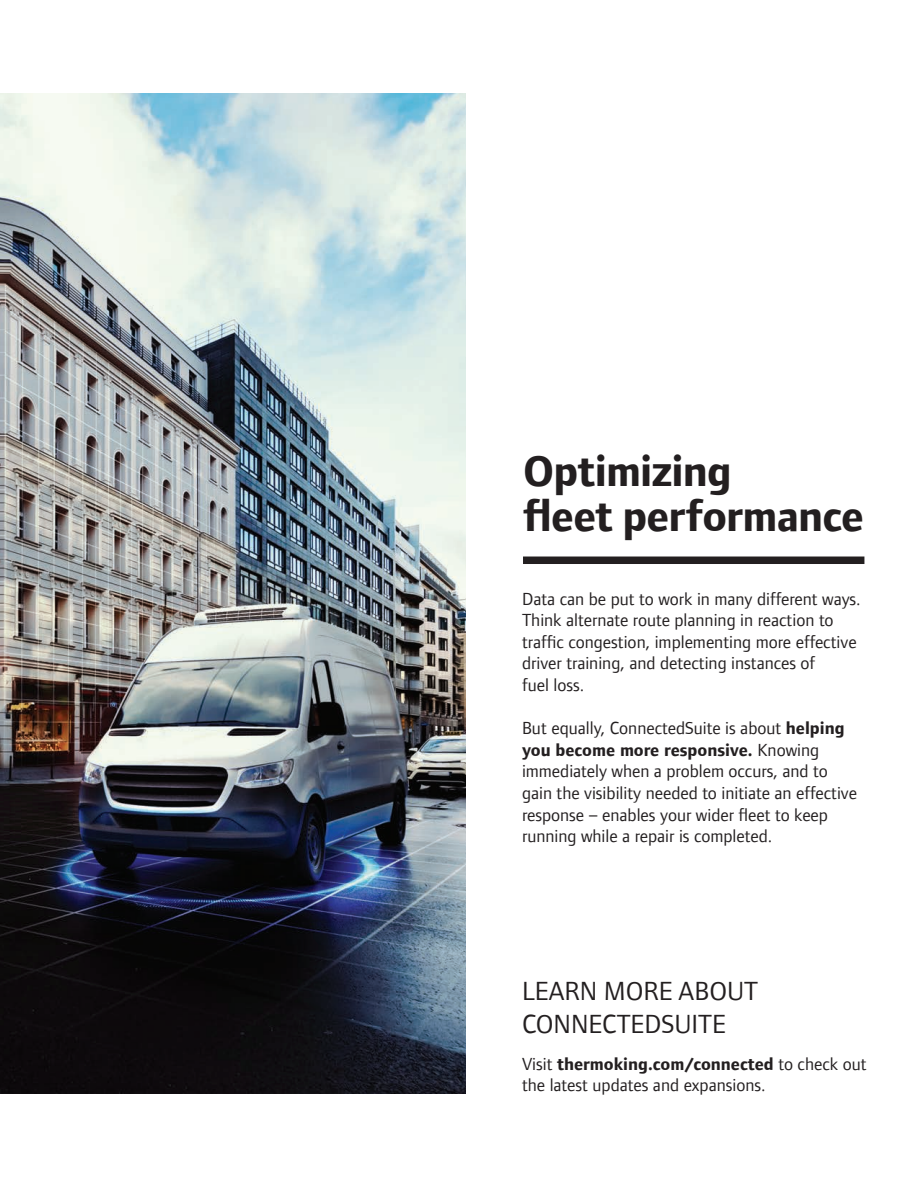
<style>
.page{position:relative;width:918px;height:1188px;background:#fff}
.page>*{position:absolute;margin:0;border:0;box-sizing:border-box;transform-origin:0 0}
.t1{font:700 45px/45px "Foundry Form Sans";letter-spacing:-.015em;color:#231f20}
.t2{font:27px/32.4px "Foundry Form Sans";color:#231f20}
.t3{font:18px/21.6px "Foundry Form Sans";color:#231f20}
.s1{font-weight:700}
</style>
<div class="page">
<img style="left:0;top:94px;width:466px;height:999px">
<div style="left:523px;top:557px;width:341px;height:7px;background:#231f20"></div>
<h1 class="t1" style="left:523px;top:448px;width:342px">Optimizing<br>fleet performance</h1>
<p class="t3" style="left:522px;top:588px;width:340px">Data can be put to work in many different ways.<br>Think alternate route planning in reaction to traffic congestion, implementing more effective driver training, and detecting instances of<br>fuel loss.</p>
<p class="t3" style="left:522px;top:717px;width:337px">But equally, ConnectedSuite is about <span class="s1">helping you become more responsive.</span> Knowing immediately when a problem occurs, and to gain the visibility needed to initiate an effective response – enables your wider fleet to keep running while a repair is completed.</p>
<h2 class="t2" style="left:522px;top:975px;width:238px">LEARN MORE ABOUT<br>CONNECTEDSUITE</h2>
<p class="t3" style="left:522px;top:1053px;width:346px">Visit <span class="s1">thermoking.com/connected</span> to check out the latest updates and expansions.</p>
</div>
